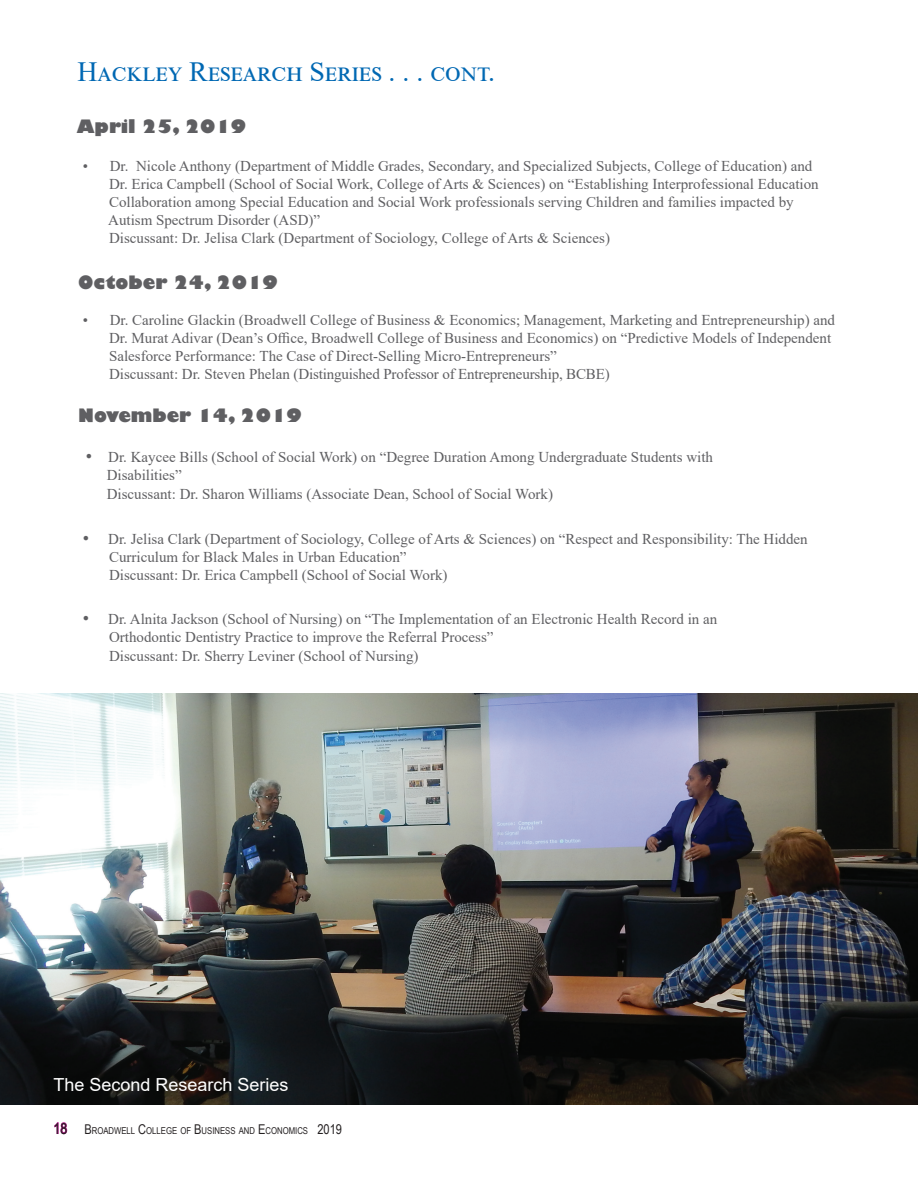
<style>
.page{position:relative;width:918px;height:1188px;background:#fff}
.page>*{position:absolute;margin:0;border:0;box-sizing:border-box;transform-origin:0 0}
.t1{font:27.75px "Times New Roman";color:#0168b3}
.t2{font:800 18px "Gill Sans";color:#5f5f62}
.t3{font:18px "Arial";color:#fff}
.t4{font:15px/18px "Times New Roman";color:#5f5f62}
.t5{font:9.45px "Arial Narrow";color:#231f20}
.s1{font-size:18px}
.s2{font-size:15px}
.s3{font-size:13.5px}
</style>
<div class="page">
<svg style="left:54px;top:1122px;width:13px;height:12px"></svg>
<img style="left:0;top:693px;width:918px;height:411px">
<h1 class="t1" style="left:78px;top:52px;width:419px">Hackley Research Series . . . cont.</h1>
<p class="t2" style="left:77px;top:115px;width:171px">April 25, 2019</p>
<p class="t4" style="left:108px;top:156px;width:712px;text-indent:-25px">• Dr. Nicole Anthony (Department of Middle Grades, Secondary, and Specialized Subjects, College of Education) and Dr. Erica Campbell (School of Social Work, College of Arts &amp; Sciences) on “Establishing Interprofessional Education Collaboration among Special Education and Social Work professionals serving Children and families impacted by Autism Spectrum Disorder (ASD)”<br>Discussant: Dr. Jelisa Clark (Department of Sociology, College of Arts &amp; Sciences)</p>
<p class="t2" style="left:78px;top:272px;width:201px">October 24, 2019</p>
<p class="t4" style="left:109px;top:311px;width:728px;text-indent:-26px">• Dr. Caroline Glackin (Broadwell College of Business &amp; Economics; Management, Marketing and Entrepreneurship) and Dr. Murat Adivar (Dean’s Office, Broadwell College of Business and Economics) on “Predictive Models of Independent Salesforce Performance: The Case of Direct-Selling Micro-Entrepreneurs”<br>Discussant: Dr. Steven Phelan (Distinguished Professor of Entrepreneurship, BCBE)</p>
<p class="t2" style="left:78px;top:404px;width:225px">November 14, 2019</p>
<p class="t4" style="left:107px;top:448px;width:608px;text-indent:-21px"><span class="s1">•</span> Dr. Kaycee Bills (School of Social Work) on “Degree Duration Among Undergraduate Students with<br>Disabilities”<br>Discussant: Dr. Sharon Williams (Associate Dean, School of Social Work)</p>
<p class="t4" style="left:109px;top:529px;width:700px;text-indent:-26px"><span class="s1">•</span> Dr. Jelisa Clark (Department of Sociology, College of Arts &amp; Sciences) on “Respect and Responsibility: The Hidden<br>Curriculum for Black Males in Urban Education”<br>Discussant: Dr. Erica Campbell (School of Social Work)</p>
<p class="t4" style="left:109px;top:610px;width:610px;text-indent:-26px"><span class="s1">•</span> Dr. Alnita Jackson (School of Nursing) on “The Implementation of an Electronic Health Record in an<br>Orthodontic Dentistry Practice to improve the Referral Process”<br>Discussant: Dr. Sherry Leviner (School of Nursing)</p>
<p class="t3" style="left:54px;top:1072px;width:237px">The Second Research Series</p>
<p class="t5" style="left:54px;top:1123px;width:290px"><span class="s2">18</span> <span class="s3">B</span>ROADWELL <span class="s3">C</span>OLLEGE OF <span class="s3">B</span>USINESS AND <span class="s3">E</span>CONOMICS <span class="s3">2019</span></p>
</div>
